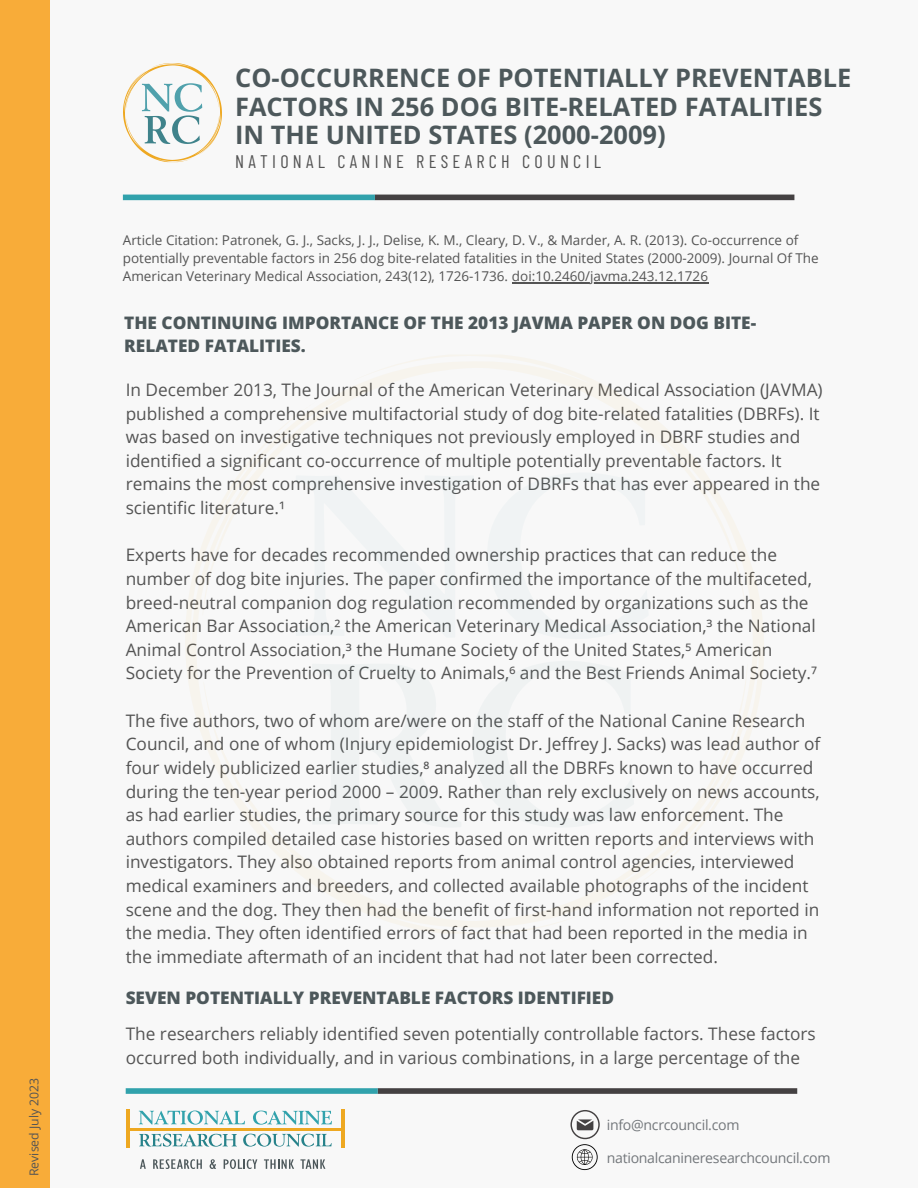
<style>
.page{position:relative;width:918px;height:1188px;background:#f8f8f8}
.page>*{position:absolute;margin:0;border:0;box-sizing:border-box;transform-origin:0 0}
.t1{font:700 25.35px/28.2px "Open Sans";color:#4d585b}
.t2{font:18.3px "Barlow Condensed";letter-spacing:.235em;color:#545454}
.t3{font:17.25px/23.7px "Open Sans";color:#545454}
.t4{font:800 17.25px/23.7px "Open Sans";color:#4d585b}
.t5{font:14.1px "Open Sans";letter-spacing:-.02em;color:#73777b}
.t6{font:13.5px/18px "Open Sans";color:#545454}
.t7{font:12.3px "Open Sans";color:#545454}
</style>
<div class="page">
<div style="left:378px;top:1088px;width:419px;height:6px;background:#444142"></div>
<div style="left:126px;top:1088px;width:252px;height:6px;background:#31a2ac"></div>
<div style="left:375px;top:195px;width:419px;height:5px;background:#444142"></div>
<div style="left:123px;top:195px;width:252px;height:5px;background:#31a2ac"></div>
<div style="left:0;top:0;width:50px;height:1188px;background:#f8ac39"></div>
<svg style="left:123px;top:63px;width:99px;height:99px"></svg>
<svg style="left:186px;top:355px;width:578px;height:578px"></svg>
<svg style="left:627px;top:889px;width:4px;height:3px"></svg>
<svg style="left:305px;top:399px;width:15px;height:10px"></svg>
<svg style="left:312px;top:664px;width:150px;height:164px"></svg>
<svg style="left:295px;top:475px;width:179px;height:163px"></svg>
<svg style="left:472px;top:661px;width:162px;height:167px"></svg>
<svg style="left:487px;top:472px;width:162px;height:167px"></svg>
<svg style="left:139px;top:1111px;width:106px;height:14px"></svg>
<svg style="left:253px;top:1111px;width:79px;height:14px"></svg>
<svg style="left:243px;top:1134px;width:89px;height:13px"></svg>
<svg style="left:139px;top:1134px;width:98px;height:13px"></svg>
<hr style="left:342px;top:1110px;width:3px;height:38px;background:#eea821">
<hr style="left:128px;top:1128px;width:214px;height:2px;background:#eea821">
<hr style="left:126px;top:1110px;width:3px;height:38px;background:#eea821">
<svg style="left:570px;top:1110px;width:30px;height:60px"></svg>
<svg style="left:140px;top:1159px;width:6px;height:10px"></svg>
<svg style="left:153px;top:1159px;width:49px;height:10px"></svg>
<svg style="left:210px;top:1159px;width:6px;height:10px"></svg>
<svg style="left:224px;top:1159px;width:33px;height:10px"></svg>
<svg style="left:264px;top:1159px;width:30px;height:10px"></svg>
<svg style="left:300px;top:1159px;width:25px;height:10px"></svg>
<hr style="left:512px;top:282px;width:196px;height:1px;background:#545454">
<p class="t7" style="left:25px;top:1176px;width:100px;rotate:-90deg">Revised July 2023</p>
<p class="t1" style="left:235px;top:64px;width:618px">CO-OCCURRENCE OF POTENTIALLY PREVENTABLE<br>FACTORS IN 256 DOG BITE-RELATED FATALITIES<br>IN THE UNITED STATES (2000-2009)</p>
<p class="t2" style="left:235px;top:149px;width:367px">NATIONAL CANINE RESEARCH COUNCIL</p>
<p class="t6" style="left:123px;top:231px;width:697px">Article Citation: Patronek, G. J., Sacks, J. J., Delise, K. M., Cleary, D. V., &amp; Marder, A. R. (2013). Co-occurrence of potentially preventable factors in 256 dog bite-related fatalities in the United States (2000-2009). Journal Of The<br>American Veterinary Medical Association, 243(12), 1726-1736. doi:10.2460/javma.243.12.1726</p>
<p class="t4" style="left:124px;top:310px;width:634px">THE CONTINUING IMPORTANCE OF THE 2013 JAVMA PAPER ON DOG BITE-<br>RELATED FATALITIES.</p>
<p class="t3" style="left:126px;top:377px;width:698px">In December 2013, The Journal of the American Veterinary Medical Association (JAVMA) published a comprehensive multifactorial study of dog bite-related fatalities (DBRFs). It was based on investigative techniques not previously employed in DBRF studies and identified a significant co-occurrence of multiple potentially preventable factors. It remains the most comprehensive investigation of DBRFs that has ever appeared in the scientific literature.¹</p>
<p class="t3" style="left:126px;top:543px;width:693px">Experts have for decades recommended ownership practices that can reduce the number of dog bite injuries. The paper confirmed the importance of the multifaceted, breed-neutral companion dog regulation recommended by organizations such as the American Bar Association,² the American Veterinary Medical Association,³ the National Animal Control Association,³ the Humane Society of the United States,⁵ American Society for the Prevention of Cruelty to Animals,⁶ and the Best Friends Animal Society.⁷</p>
<p class="t3" style="left:126px;top:708px;width:696px">The five authors, two of whom are/were on the staff of the National Canine Research Council, and one of whom (Injury epidemiologist Dr. Jeffrey J. Sacks) was lead author of four widely publicized earlier studies,⁸ analyzed all the DBRFs known to have occurred during the ten-year period 2000 – 2009. Rather than rely exclusively on news accounts, as had earlier studies, the primary source for this study was law enforcement. The authors compiled detailed case histories based on written reports and interviews with investigators. They also obtained reports from animal control agencies, interviewed medical examiners and breeders, and collected available photographs of the incident scene and the dog. They then had the benefit of first-hand information not reported in the media. They often identified errors of fact that had been reported in the media in the immediate aftermath of an incident that had not later been corrected.</p>
<p class="t4" style="left:126px;top:986px;width:490px">SEVEN POTENTIALLY PREVENTABLE FACTORS IDENTIFIED</p>
<p class="t3" style="left:126px;top:1022px;width:692px">The researchers reliably identified seven potentially controllable factors. These factors occurred both individually, and in various combinations, in a large percentage of the</p>
<p class="t5" style="left:607px;top:1115px;width:134px">info@ncrcouncil.com</p>
<p class="t5" style="left:607px;top:1147px;width:225px">nationalcanineresearchcouncil.com</p>
</div>
